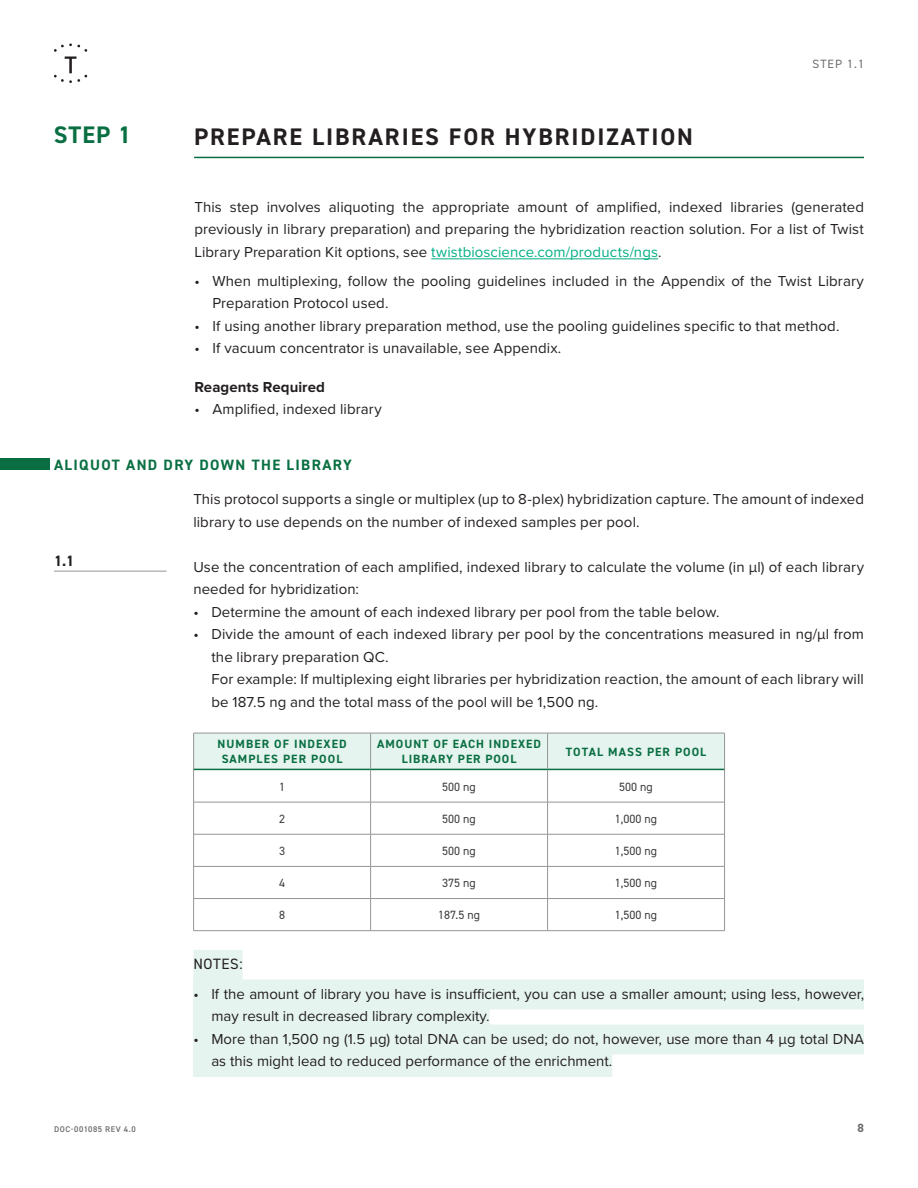
<style>
.page{position:relative;width:918px;height:1188px;background:#fff}
.page>*{position:absolute;margin:0;border:0;box-sizing:border-box;transform-origin:0 0}
.t1{font:700 24px "DIN2014";letter-spacing:.08em;color:#231f20}
.t2{font:700 24px "DIN2014";color:#096f42}
.t3{font:15px/22.5px "Proxima Nova";letter-spacing:.005em;color:#231f20}
.t4{font:700 15px "DIN2014";letter-spacing:.09em;color:#096f42}
.t5{font:700 15px "Proxima Nova";letter-spacing:.005em;color:#231f20}
.t6{font:15px "DIN2014";letter-spacing:.04em;color:#231f20}
.t7{font:700 15px "DIN2014";color:#231f20}
.t8{font:700 12px/15px "DIN2014";letter-spacing:.09em;color:#096f42;text-align:center}
.t9{font:12px "DIN2014";color:#3e3e3f}
.t10{font:12px "DIN2014";color:#6c6d70}
.t11{font:700 12px "DIN2014";color:#6c6d70}
.t12{font:600 8.25px "DIN2014";letter-spacing:.075em;color:#6c6d70}
.s1{color:#03af85}
</style>
<div class="page">
<svg style="left:53px;top:44px;width:35px;height:39px"></svg>
<div style="left:193px;top:977px;width:44px;height:100px;background:#e6f4ef"></div>
<hr style="left:431px;top:258px;width:227px;height:1px;background:#03af85">
<hr style="left:54px;top:571px;width:112px;height:1px;background:#939598">
<hr style="left:194px;top:157px;width:670px;height:1px;background:#096f42">
<div style="left:194px;top:734px;width:530px;height:35px;background:#e6f4ef"></div>
<hr style="left:193px;top:733px;width:178px;height:1px;background:#939598">
<hr style="left:371px;top:733px;width:177px;height:1px;background:#939598">
<hr style="left:370px;top:733px;width:1px;height:36px;background:#939598">
<hr style="left:548px;top:733px;width:177px;height:1px;background:#939598">
<hr style="left:547px;top:733px;width:1px;height:36px;background:#939598">
<hr style="left:724px;top:733px;width:1px;height:36px;background:#939598">
<hr style="left:370px;top:770px;width:1px;height:32px;background:#939598">
<hr style="left:547px;top:770px;width:1px;height:32px;background:#939598">
<hr style="left:724px;top:769px;width:1px;height:33px;background:#939598">
<hr style="left:193px;top:802px;width:178px;height:1px;background:#939598">
<hr style="left:371px;top:802px;width:177px;height:1px;background:#939598">
<hr style="left:370px;top:802px;width:1px;height:32px;background:#939598">
<hr style="left:548px;top:802px;width:177px;height:1px;background:#939598">
<hr style="left:547px;top:802px;width:1px;height:32px;background:#939598">
<hr style="left:724px;top:802px;width:1px;height:32px;background:#939598">
<hr style="left:193px;top:834px;width:178px;height:1px;background:#939598">
<hr style="left:371px;top:834px;width:177px;height:1px;background:#939598">
<hr style="left:370px;top:834px;width:1px;height:32px;background:#939598">
<hr style="left:548px;top:834px;width:177px;height:1px;background:#939598">
<hr style="left:547px;top:834px;width:1px;height:32px;background:#939598">
<hr style="left:724px;top:834px;width:1px;height:32px;background:#939598">
<hr style="left:193px;top:866px;width:178px;height:1px;background:#939598">
<hr style="left:371px;top:866px;width:177px;height:1px;background:#939598">
<hr style="left:370px;top:867px;width:1px;height:31px;background:#939598">
<hr style="left:548px;top:866px;width:177px;height:1px;background:#939598">
<hr style="left:547px;top:867px;width:1px;height:31px;background:#939598">
<hr style="left:724px;top:867px;width:1px;height:31px;background:#939598">
<hr style="left:193px;top:898px;width:178px;height:1px;background:#939598">
<hr style="left:371px;top:898px;width:177px;height:1px;background:#939598">
<hr style="left:370px;top:899px;width:1px;height:31px;background:#939598">
<hr style="left:548px;top:898px;width:177px;height:1px;background:#939598">
<hr style="left:547px;top:899px;width:1px;height:31px;background:#939598">
<hr style="left:724px;top:899px;width:1px;height:31px;background:#939598">
<hr style="left:193px;top:930px;width:178px;height:1px;background:#939598">
<hr style="left:371px;top:930px;width:177px;height:1px;background:#939598">
<hr style="left:548px;top:930px;width:177px;height:1px;background:#939598">
<hr style="left:193px;top:733px;width:1px;height:36px;background:#939598">
<hr style="left:193px;top:769px;width:1px;height:33px;background:#939598">
<hr style="left:193px;top:802px;width:1px;height:32px;background:#939598">
<hr style="left:193px;top:834px;width:1px;height:32px;background:#939598">
<hr style="left:193px;top:867px;width:1px;height:31px;background:#939598">
<hr style="left:193px;top:899px;width:1px;height:31px;background:#939598">
<hr style="left:194px;top:769px;width:177px;height:1px;background:#096f42">
<hr style="left:371px;top:769px;width:177px;height:1px;background:#096f42">
<hr style="left:548px;top:769px;width:176px;height:1px;background:#096f42">
<div style="left:193px;top:950px;width:50px;height:30px;background:#e6f4ef"></div>
<div style="left:211px;top:980px;width:653px;height:30px;background:#e6f4ef"></div>
<div style="left:211px;top:1002px;width:279px;height:30px;background:#e6f4ef"></div>
<div style="left:211px;top:1024px;width:653px;height:30px;background:#e6f4ef"></div>
<div style="left:211px;top:1047px;width:401px;height:30px;background:#e6f4ef"></div>
<div style="left:0;top:458px;width:50px;height:12px;background:#096f42"></div>
<h1 class="t2" style="left:54px;top:119px;width:79px">STEP 1</h1>
<h1 class="t1" style="left:194px;top:120px;width:500px">PREPARE LIBRARIES FOR HYBRIDIZATION</h1>
<p class="t10" style="left:813px;top:56px;width:53px">STEP 1.1</p>
<p class="t3" style="left:194px;top:195px;width:671px;text-align:justify">This step involves aliquoting the appropriate amount of amplified, indexed libraries (generated previously in library preparation) and preparing the hybridization reaction solution. For a list of Twist Library Preparation Kit options, see <span class="s1">twistbioscience.com/products/ngs</span>.</p>
<p class="t3" style="left:212px;top:269px;width:653px;text-indent:-18px">• When multiplexing, follow the pooling guidelines included in the Appendix of the Twist Library<br>Preparation Protocol used.</p>
<p class="t3" style="left:194px;top:314px;width:647px">• If using another library preparation method, use the pooling guidelines specific to that method.</p>
<p class="t3" style="left:194px;top:336px;width:369px">• If vacuum concentrator is unavailable, see Appendix.</p>
<p class="t5" style="left:194px;top:378px;width:132px">Reagents Required</p>
<p class="t3" style="left:194px;top:397px;width:189px">• Amplified, indexed library</p>
<p class="t4" style="left:54px;top:455px;width:299px">ALIQUOT AND DRY DOWN THE LIBRARY</p>
<p class="t7" style="left:54px;top:551px;width:22px">1.1</p>
<p class="t3" style="left:193px;top:487px;width:672px">This protocol supports a single or multiplex (up to 8-plex) hybridization capture. The amount of indexed library to use depends on the number of indexed samples per pool.</p>
<p class="t3" style="left:193px;top:555px;width:672px">Use the concentration of each amplified, indexed library to calculate the volume (in μl) of each library needed for hybridization:</p>
<p class="t3" style="left:193px;top:600px;width:528px">• Determine the amount of each indexed library per pool from the table below.</p>
<p class="t3" style="left:211px;top:622px;width:654px;text-indent:-18px">• Divide the amount of each indexed library per pool by the concentrations measured in ng/μl from the library preparation QC.<br>For example: If multiplexing eight libraries per hybridization reaction, the amount of each library will be 187.5 ng and the total mass of the pool will be 1,500 ng.</p>
<p class="t8" style="left:217px;top:737px;width:131px">NUMBER OF INDEXED<br>SAMPLES PER POOL</p>
<p class="t8" style="left:377px;top:737px;width:165px">AMOUNT OF EACH INDEXED<br>LIBRARY PER POOL</p>
<p class="t8" style="left:566px;top:744px;width:142px">TOTAL MASS PER POOL</p>
<p class="t9" style="left:279px;top:779px;width:7px">1</p>
<p class="t9" style="left:442px;top:779px;width:35px">500 ng</p>
<p class="t9" style="left:619px;top:779px;width:35px">500 ng</p>
<p class="t9" style="left:279px;top:811px;width:7px">2</p>
<p class="t9" style="left:442px;top:811px;width:35px">500 ng</p>
<p class="t9" style="left:615px;top:811px;width:44px">1,000 ng</p>
<p class="t9" style="left:279px;top:843px;width:7px">3</p>
<p class="t9" style="left:442px;top:843px;width:35px">500 ng</p>
<p class="t9" style="left:615px;top:843px;width:44px">1,500 ng</p>
<p class="t9" style="left:279px;top:876px;width:7px">4</p>
<p class="t9" style="left:442px;top:876px;width:35px">375 ng</p>
<p class="t9" style="left:615px;top:876px;width:44px">1,500 ng</p>
<p class="t9" style="left:279px;top:908px;width:7px">8</p>
<p class="t9" style="left:438px;top:908px;width:43px">187.5 ng</p>
<p class="t9" style="left:615px;top:908px;width:44px">1,500 ng</p>
<p class="t6" style="left:193px;top:955px;width:51px">NOTES:</p>
<p class="t3" style="left:211px;top:982px;width:654px;text-indent:-18px">• If the amount of library you have is insufficient, you can use a smaller amount; using less, however, may result in decreased library complexity.</p>
<p class="t3" style="left:211px;top:1027px;width:654px;text-indent:-18px">• More than 1,500 ng (1.5 µg) total DNA can be used; do not, however, use more than 4 µg total DNA as this might lead to reduced performance of the enrichment.</p>
<p class="t12" style="left:54px;top:1123px;width:83px">DOC-001085 REV 4.0</p>
<p class="t11" style="left:858px;top:1120px;width:8px">8</p>
</div>
